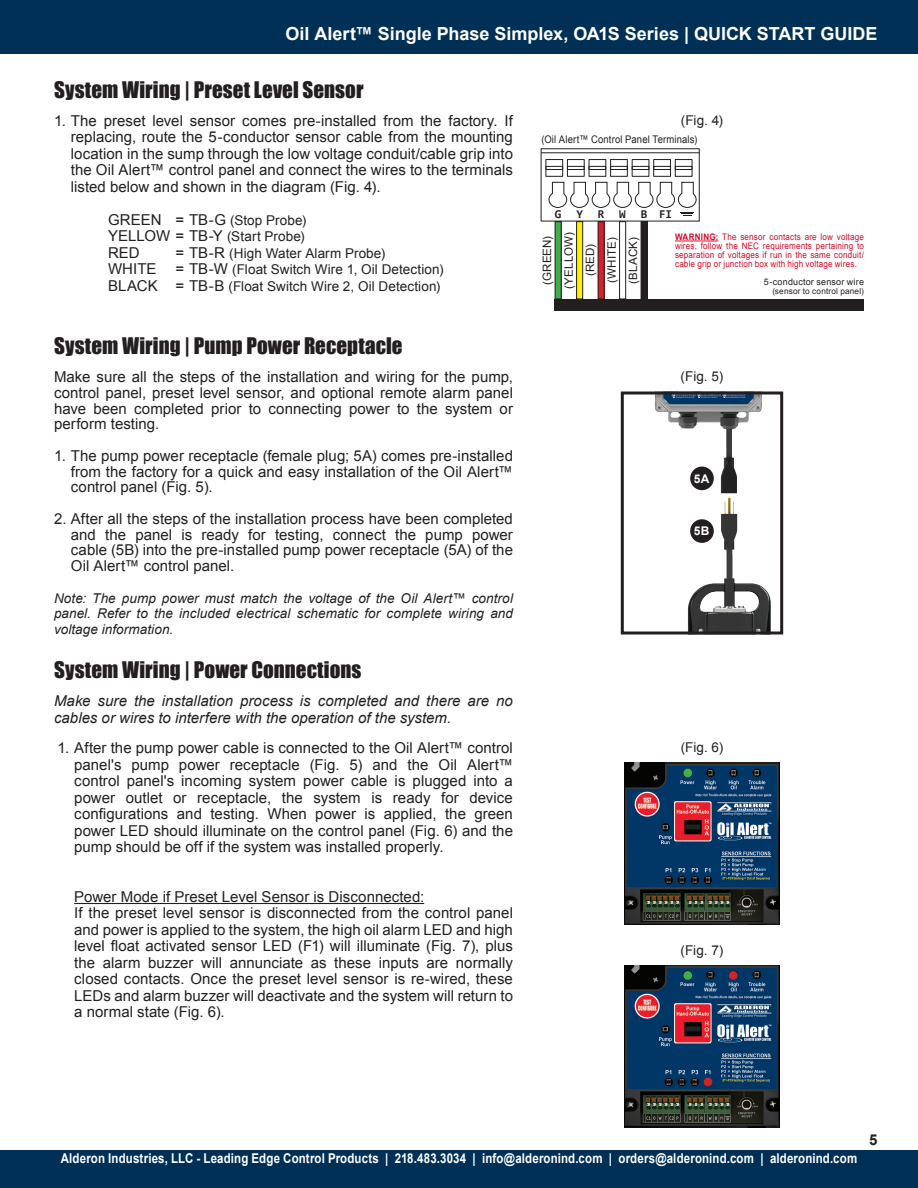
<style>
.page{position:relative;width:918px;height:1188px;background:#fff}
.page>*{position:absolute;margin:0;border:0;box-sizing:border-box;transform-origin:0 0}
.Body_Headers{font:21px "Impact";letter-spacing:.005em;color:#231f20}
.t1{font:700 18px "Arial";color:#fff}
.Body_Copy_-_All_Caps{font:15px/15.8px "Arial";letter-spacing:.005em;color:#231f20;text-align:justify}
.Body_Copy_-_Left_Jus{font:15px/16.5px "Arial";color:#231f20;text-align:justify}
.Body_Copy_-_Left_Jus-2{font:italic 15px/16.5px "Arial";color:#231f20}
.t2{font:700 15px "Arial";color:#231f20}
.Body_Copy_-_All_Caps-2{font:13.5px "Arial";letter-spacing:.01em;color:#231f20}
.Body_Copy_-_All_Caps-3{font:italic 13.5px/15.8px "Arial";letter-spacing:.005em;color:#231f20;text-align:justify}
.t3{font:700 13.5px "Arial";letter-spacing:.01em;color:#fff;scale:.85 1}
.Figures_Copy{font:700 12px "Consolas";color:#231f20}
.Body_Copy_-_All_Caps-4{font:700 12px "Arial";color:#fff}
.Back_Body_Copy{font:11.55px "Arial";letter-spacing:.015em;color:#231f20}
.Bullet_Head{font:10.5px "Arial";letter-spacing:.015em;color:#231f20;scale:.9 1}
.Back_Body_Copy-2{font:9px/9px "Arial";letter-spacing:.02em;color:#d30d2b;text-align:justify;scale:.9 1}
.Back_Body_Copy-3{font:9px "Arial";letter-spacing:.02em;color:#231f20}
.Back_Body_Copy-4{font:8.25px "Arial";letter-spacing:.02em;color:#231f20}
.s1{font-size:15px}
.s2{font-weight:700}
</style>
<div class="page">
<div style="left:0;top:1151px;width:918px;height:37px;background:#003056"></div>
<div style="left:0;top:0;width:918px;height:54px;background:#003056"></div>
<hr style="left:675px;top:241px;width:43px;height:1px;background:#d30d2b">
<div style="left:555px;top:299px;width:309px;height:11px;background:#231f20"></div>
<div style="left:555px;top:222px;width:6px;height:77px;background:#40ae49"></div>
<div style="left:555px;top:221px;width:7px;height:78px;border:1px solid #231f20"></div>
<div style="left:577px;top:222px;width:6px;height:77px;background:#fff101"></div>
<div style="left:576px;top:221px;width:7px;height:78px;border:1px solid #231f20"></div>
<div style="left:598px;top:222px;width:6px;height:77px;background:#d1232a"></div>
<div style="left:598px;top:221px;width:7px;height:78px;border:1px solid #231f20"></div>
<div style="left:619px;top:221px;width:7px;height:78px;border:1px solid #231f20"></div>
<div style="left:641px;top:222px;width:6px;height:77px;background:#231f20"></div>
<hr style="left:541px;top:153px;width:158px;height:1px;background:#231f20">
<div style="left:546px;top:159px;width:17px;height:18px;border:1px solid #231f20"></div>
<div style="left:546px;top:166px;width:17px;height:4px;border:1px solid #231f20"></div>
<div style="left:567px;top:159px;width:17px;height:18px;border:1px solid #231f20"></div>
<div style="left:567px;top:166px;width:17px;height:4px;border:1px solid #231f20"></div>
<div style="left:589px;top:159px;width:17px;height:18px;border:1px solid #231f20"></div>
<div style="left:589px;top:166px;width:17px;height:4px;border:1px solid #231f20"></div>
<div style="left:610px;top:159px;width:18px;height:18px;border:1px solid #231f20"></div>
<div style="left:610px;top:166px;width:18px;height:4px;border:1px solid #231f20"></div>
<div style="left:632px;top:159px;width:17px;height:18px;border:1px solid #231f20"></div>
<div style="left:632px;top:166px;width:17px;height:4px;border:1px solid #231f20"></div>
<div style="left:653px;top:159px;width:18px;height:18px;border:1px solid #231f20"></div>
<div style="left:653px;top:166px;width:18px;height:4px;border:1px solid #231f20"></div>
<div style="left:675px;top:159px;width:17px;height:18px;border:1px solid #231f20"></div>
<div style="left:675px;top:166px;width:17px;height:4px;border:1px solid #231f20"></div>
<svg style="left:548px;top:182px;width:149px;height:34px"></svg>
<img style="left:655px;top:396px;width:107px;height:189px">
<div style="left:621px;top:392px;width:162px;height:242px;border:3px solid #231f20"></div>
<div style="left:690px;top:519px;width:24px;height:24px;background:#231f20;border-radius:50%"></div>
<div style="left:690px;top:467px;width:24px;height:23px;background:#231f20;border-radius:50%"></div>
<hr style="left:74px;top:903px;width:350px;height:1px;background:#231f20">
<img style="left:624px;top:965px;width:156px;height:162px">
<div style="left:683px;top:971px;width:9px;height:9px;background:#40ae49;border-radius:50%"></div>
<div style="left:729px;top:971px;width:9px;height:9px;background:#d1232a;border-radius:50%"></div>
<div style="left:704px;top:1078px;width:8px;height:8px;background:#d1232a;border-radius:50%"></div>
<img style="left:624px;top:763px;width:156px;height:162px">
<div style="left:683px;top:769px;width:9px;height:8px;background:#40ae49;border-radius:50%"></div>
<p class="t1" style="left:285px;top:22px;width:594px">Oil Alert™ Single Phase Simplex, OA1S Series | QUICK START GUIDE</p>
<p class="Body_Headers" style="left:54px;top:73px;width:311px">System Wiring | Preset Level Sensor</p>
<p class="Body_Copy_-_All_Caps" style="left:54px;top:113px;width:461px">1. The preset level sensor comes pre-installed from the factory. If</p>
<p class="Body_Copy_-_All_Caps-2" style="left:681px;top:111px;width:44px">(Fig. 4)</p>
<p class="Body_Copy_-_All_Caps" style="left:71px;top:129px;width:444px;line-height:16.5px">replacing, route the 5-conductor sensor cable from the mounting location in the sump through the low voltage conduit/cable grip into the Oil Alert™ control panel and connect the wires to the terminals listed below and shown in the diagram (Fig. 4).</p>
<p class="Body_Copy_-_All_Caps-2" style="left:108px;top:211px;width:200px"><span class="s1">GREEN = TB-G</span> (Stop Probe)</p>
<p class="Body_Copy_-_All_Caps-2" style="left:108px;top:228px;width:198px"><span class="s1">YELLOW = TB-Y</span> (Start Probe)</p>
<p class="Body_Copy_-_All_Caps" style="left:108px;top:245px;width:33px">RED</p>
<p class="Body_Copy_-_All_Caps-2" style="left:176px;top:244px;width:211px"><span class="s1">= TB-R</span> (High Water Alarm Probe)</p>
<p class="Body_Copy_-_All_Caps" style="left:108px;top:261px;width:50px">WHITE</p>
<p class="Body_Copy_-_All_Caps-2" style="left:176px;top:261px;width:270px"><span class="s1">= TB-W</span> (Float Switch Wire 1, Oil Detection)</p>
<p class="Body_Copy_-_All_Caps-2" style="left:108px;top:277px;width:334px"><span class="s1">BLACK = TB-B</span> (Float Switch Wire 2, Oil Detection)</p>
<p class="Bullet_Head" style="left:541px;top:132px;width:175px">(Oil Alert™ Control Panel Terminals)</p>
<p class="Figures_Copy" style="left:555px;top:206px;width:8px">G</p>
<p class="Figures_Copy" style="left:576px;top:206px;width:8px">Y</p>
<p class="Figures_Copy" style="left:598px;top:206px;width:8px">R</p>
<p class="Figures_Copy" style="left:619px;top:206px;width:8px">W</p>
<p class="Figures_Copy" style="left:641px;top:206px;width:8px">B</p>
<p class="Figures_Copy" style="left:659px;top:206px;width:14px">FI</p>
<p class="Back_Body_Copy" style="left:561px;top:289px;width:59px;rotate:-90deg">(YELLOW)</p>
<p class="Back_Body_Copy-2" style="left:675px;top:232px;width:212px"><span class="s2">WARNING:</span> The sensor contacts are low voltage wires, follow the NEC requirements pertaining to separation of voltages if run in the same conduit/ cable grip or junction box with high voltage wires.</p>
<p class="Back_Body_Copy-3" style="left:764px;top:276px;width:102px">5-conductor sensor wire</p>
<p class="Back_Body_Copy-4" style="left:772px;top:285px;width:93px">(sensor to control panel)</p>
<p class="Back_Body_Copy" style="left:540px;top:285px;width:51px;rotate:-90deg">(GREEN)</p>
<p class="Back_Body_Copy" style="left:604px;top:283px;width:48px;rotate:-90deg">(WHITE)</p>
<p class="Back_Body_Copy" style="left:626px;top:284px;width:49px;rotate:-90deg">(BLACK)</p>
<p class="Back_Body_Copy" style="left:583px;top:276px;width:34px;rotate:-90deg">(RED)</p>
<p class="Body_Headers" style="left:54px;top:330px;width:350px">System Wiring | Pump Power Receptacle</p>
<p class="Body_Copy_-_All_Caps" style="left:54px;top:369px;width:461px">Make sure all the steps of the installation and wiring for the pump, control panel, preset level sensor, and optional remote alarm panel have been completed prior to connecting power to the system or perform testing.</p>
<p class="Body_Copy_-_All_Caps" style="left:71px;top:448px;width:444px;text-indent:-17px">1. The pump power receptacle (female plug; 5A) comes pre-installed from the factory for a quick and easy installation of the Oil Alert™ control panel (Fig. 5).</p>
<p class="Body_Copy_-_All_Caps" style="left:71px;top:511px;width:444px;text-indent:-17px">2. After all the steps of the installation process have been completed and the panel is ready for testing, connect the pump power cable (5B) into the pre-installed pump power receptacle (5A) of the Oil Alert™ control panel.</p>
<p class="Body_Copy_-_All_Caps-3" style="left:54px;top:590px;width:460px">Note: The pump power must match the voltage of the Oil Alert™ control panel. Refer to the included electrical schematic for complete wiring and voltage information.</p>
<p class="Body_Headers" style="left:54px;top:654px;width:309px">System Wiring | Power Connections</p>
<p class="Body_Copy_-_Left_Jus-2" style="left:54px;top:693px;width:460px">Make sure the installation process is completed and there are no cables or wires to interfere with the operation of the system.</p>
<p class="Body_Copy_-_Left_Jus" style="left:74px;top:740px;width:440px;text-indent:-17px">1. After the pump power cable is connected to the Oil Alert™ control panel's pump power receptacle (Fig. 5) and the Oil Alert™ control panel's incoming system power cable is plugged into a power outlet or receptacle, the system is ready for device configurations and testing. When power is applied, the green power LED should illuminate on the control panel (Fig. 6) and the pump should be off if the system was installed properly.</p>
<p class="Body_Copy_-_Left_Jus" style="left:74px;top:889px;width:351px">Power Mode if Preset Level Sensor is Disconnected:</p>
<p class="Body_Copy_-_Left_Jus" style="left:74px;top:905px;width:440px">If the preset level sensor is disconnected from the control panel and power is applied to the system, the high oil alarm LED and high level float activated sensor LED (F1) will illuminate (Fig. 7), plus the alarm buzzer will annunciate as these inputs are normally closed contacts. Once the preset level sensor is re-wired, these LEDs and alarm buzzer will deactivate and the system will return to a normal state (Fig. 6).</p>
<p class="Body_Copy_-_All_Caps-2" style="left:681px;top:367px;width:44px">(Fig. 5)</p>
<p class="Body_Copy_-_All_Caps-4" style="left:694px;top:471px;width:17px">5A</p>
<p class="Body_Copy_-_All_Caps-4" style="left:694px;top:523px;width:17px">5B</p>
<p class="Body_Copy_-_All_Caps-2" style="left:681px;top:739px;width:44px">(Fig. 6)</p>
<p class="Body_Copy_-_All_Caps-2" style="left:681px;top:941px;width:44px">(Fig. 7)</p>
<p class="t3" style="left:61px;top:1149px;width:938px">Alderon Industries, LLC - Leading Edge Control Products | 218.483.3034 | info@alderonind.com | orders@alderonind.com | alderonind.com</p>
<p class="t2" style="left:869px;top:1130px;width:10px">5</p>
</div>
